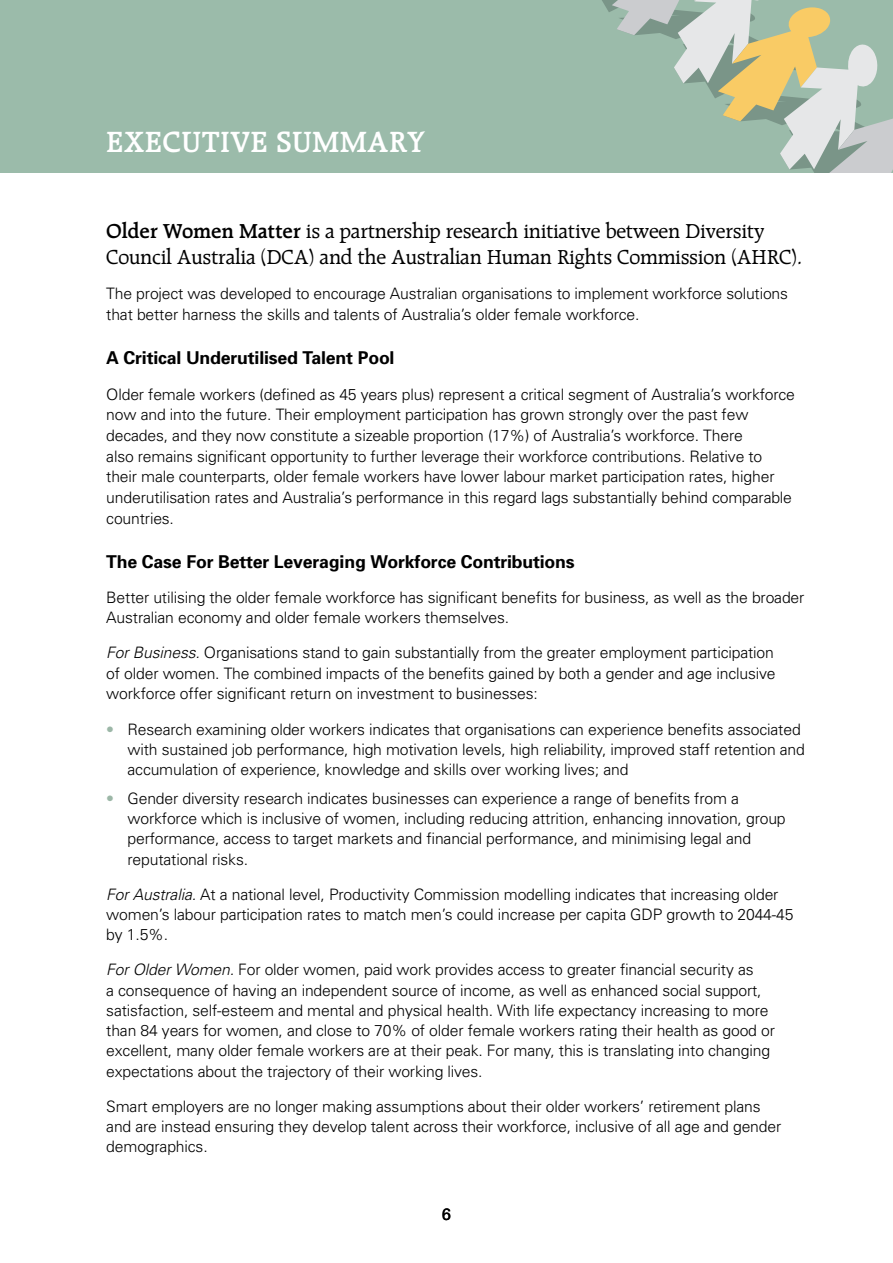
<style>
.page{position:relative;width:893px;height:1263px;background:#fff}
.page>*{position:absolute;margin:0;border:0;box-sizing:border-box;transform-origin:0 0}
.t1{font:600 31.5px "Raleigh";color:#fff}
.t2{font:21.75px/26.1px "Raleigh";letter-spacing:-.01em;color:#000}
.t3{font:700 17.7px "Univers";letter-spacing:-.01em;color:#000}
.t4{font:16.5px "Univers";color:#000}
.t5{font:300 15.75px/20.2px "Univers";letter-spacing:-.01em;color:#000}
.s1{font-weight:600}
.s2{font-style:italic}
.s3{color:#9cb7a7}
</style>
<div class="page">
<div style="left:0;top:0;width:893px;height:172px;background:#9bbbaa"></div>
<svg style="left:602px;top:0;width:291px;height:172px"></svg>
<h1 class="t1" style="left:106px;top:124px;width:320px">EXECUTIVE SUMMARY</h1>
<h2 class="t2" style="left:106px;top:217px;width:698px"><span class="s1">Older Women Matter</span> is a partnership research initiative between Diversity<br>Council Australia (DCA) and the Australian Human Rights Commission (AHRC).</h2>
<p class="t5" style="left:106px;top:283px;width:683px;line-height:20.7px">The project was developed to encourage Australian organisations to implement workforce solutions that better harness the skills and talents of Australia’s older female workforce.</p>
<p class="t3" style="left:106px;top:346px;width:290px">A Critical Underutilised Talent Pool</p>
<p class="t5" style="left:106px;top:383px;width:690px;line-height:20.7px">Older female workers (defined as 45 years plus) represent a critical segment of Australia’s workforce now and into the future. Their employment participation has grown strongly over the past few decades, and they now constitute a sizeable proportion (17%) of Australia’s workforce. There<br>also remains significant opportunity to further leverage their workforce contributions. Relative to their male counterparts, older female workers have lower labour market participation rates, higher underutilisation rates and Australia’s performance in this regard lags substantially behind comparable countries.</p>
<p class="t3" style="left:106px;top:550px;width:470px">The Case For Better Leveraging Workforce Contributions</p>
<p class="t5" style="left:106px;top:587px;width:700px">Better utilising the older female workforce has significant benefits for business, as well as the broader<br>Australian economy and older female workers themselves.</p>
<p class="t5" style="left:106px;top:642px;width:671px;text-align:justify"><span class="s2">For Business.</span> Organisations stand to gain substantially from the greater employment participation of older women. The combined impacts of the benefits gained by both a gender and age inclusive workforce offer significant return on investment to businesses:</p>
<p class="t5" style="left:128px;top:718px;width:679px;text-indent:-21px"><span class="s3">•</span> Research examining older workers indicates that organisations can experience benefits associated with sustained job performance, high motivation levels, high reliability, improved staff retention and accumulation of experience, knowledge and skills over working lives; and</p>
<p class="t5" style="left:128px;top:788px;width:660px;text-indent:-21px"><span class="s3">•</span> Gender diversity research indicates businesses can experience a range of benefits from a workforce which is inclusive of women, including reducing attrition, enhancing innovation, group performance, access to target markets and financial performance, and minimising legal and reputational risks.</p>
<p class="t5" style="left:106px;top:883px;width:689px"><span class="s2">For Australia.</span> At a national level, Productivity Commission modelling indicates that increasing older women’s labour participation rates to match men’s could increase per capita GDP growth to 2044-45 by 1.5%.</p>
<p class="t5" style="left:106px;top:959px;width:670px"><span class="s2">For Older Women.</span> For older women, paid work provides access to greater financial security as<br>a consequence of having an independent source of income, as well as enhanced social support, satisfaction, self-esteem and mental and physical health. With life expectancy increasing to more than 84 years for women, and close to 70% of older female workers rating their health as good or excellent, many older female workers are at their peak. For many, this is translating into changing expectations about the trajectory of their working lives.</p>
<p class="t5" style="left:106px;top:1096px;width:676px">Smart employers are no longer making assumptions about their older workers’ retirement plans and are instead ensuring they develop talent across their workforce, inclusive of all age and gender demographics.</p>
<p class="t4" style="left:442px;top:1204px;width:11px">6</p>
</div>
